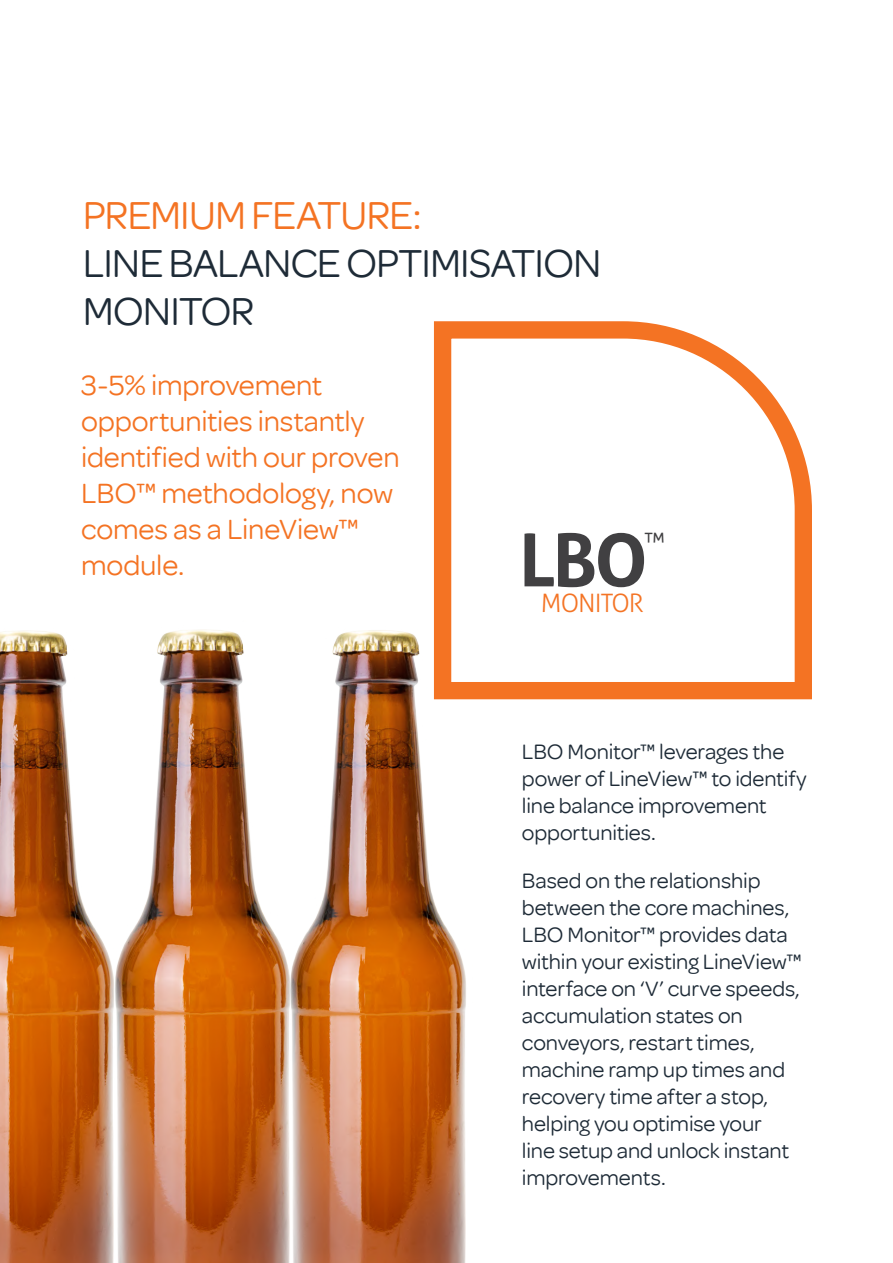
<style>
.page{position:relative;width:893px;height:1263px;background:#fff}
.page>*{position:absolute;margin:0;border:0;box-sizing:border-box;transform-origin:0 0}
.t1{font:700 73.2px "Aller";color:#414042}
.Headline-Body{font:42px "Omnes";letter-spacing:-.03em;color:#1e2b37}
.Headline-Body-2{font:42px "Omnes";letter-spacing:-.025em;color:#f47323}
.Sub_Header_15{font:30px/36px "Omnes";letter-spacing:-.005em;color:#f47323}
.t2{font:300 25.35px "Aller";letter-spacing:-.04em;color:#f47425}
.t3{font:300 24.45px "Aller";color:#414042}
.Sub_Header_15-2{font:22.5px/27px "Omnes";letter-spacing:-.005em;color:#1e2b37}
</style>
<div class="page">
<img style="left:137px;top:629px;width:86px;height:634px">
<svg style="left:433px;top:321px;width:379px;height:379px"></svg>
<img style="left:223px;top:603px;width:265px;height:660px">
<img style="left:0;top:630px;width:137px;height:633px">
<p class="Headline-Body-2" style="left:83px;top:191px;width:341px">PREMIUM FEATURE:</p>
<p class="Headline-Body" style="left:83px;top:239px;width:520px">LINE BALANCE OPTIMISATION</p>
<p class="Headline-Body" style="left:83px;top:287px;width:173px">MONITOR</p>
<p class="Sub_Header_15" style="left:81px;top:367px;width:320px">3-5% improvement opportunities instantly identified with our proven<br>LBO™ methodology, now comes as a LineView™ module.</p>
<p class="t1" style="left:519px;top:515px;width:130px">LBO</p>
<p class="t3" style="left:644px;top:526px;width:22px">™</p>
<p class="t2" style="left:541px;top:588px;width:104px">MONITOR</p>
<p class="Sub_Header_15-2" style="left:522px;top:738px;width:286px">LBO Monitor™ leverages the power of LineView™ to identify line balance improvement opportunities.</p>
<p class="Sub_Header_15-2" style="left:522px;top:867px;width:281px">Based on the relationship between the core machines,<br>LBO Monitor™ provides data within your existing LineView™ interface on ‘V’ curve speeds, accumulation states on conveyors, restart times, machine ramp up times and recovery time after a stop, helping you optimise your<br>line setup and unlock instant improvements.</p>
</div>
